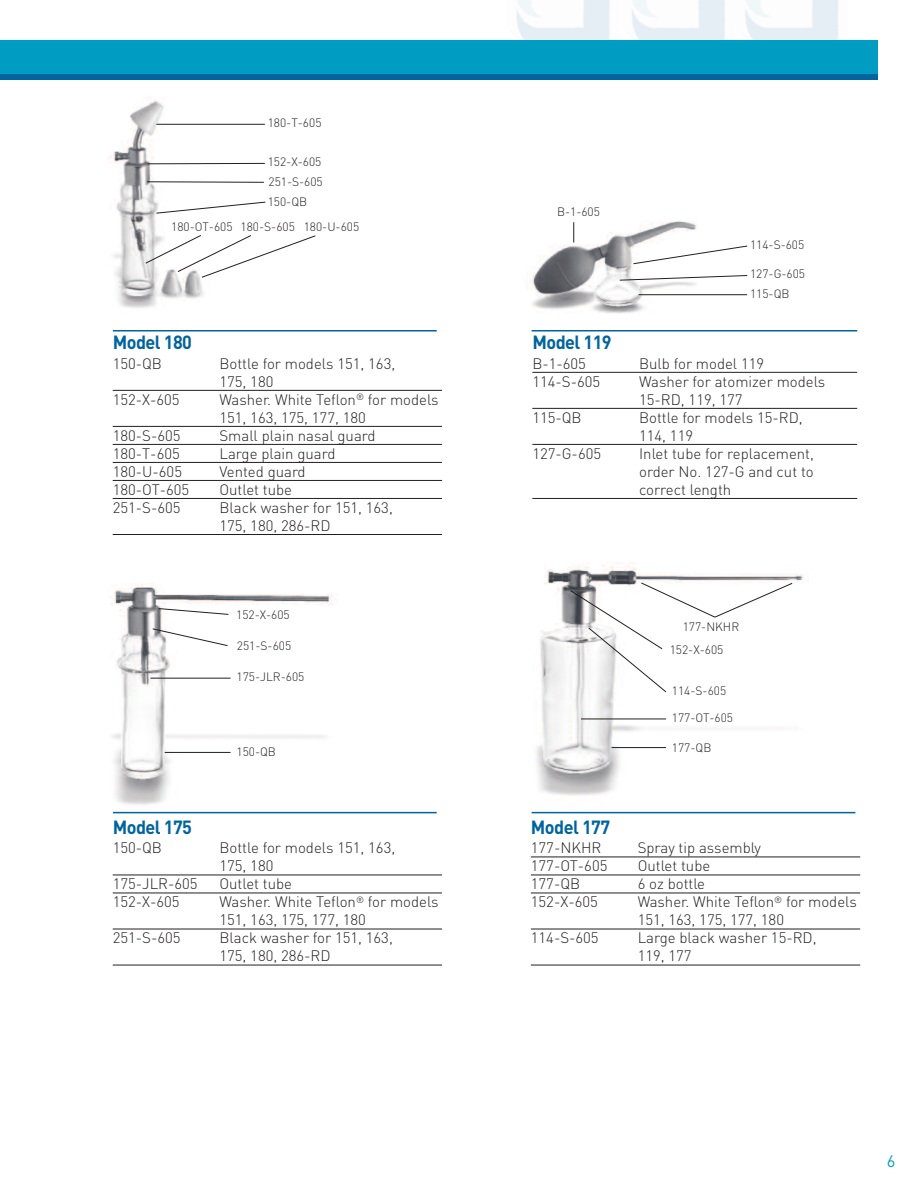
<style>
.page{position:relative;width:918px;height:1188px;background:#fff}
.page>*{position:absolute;margin:0;border:0;box-sizing:border-box;transform-origin:0 0}
.t1{font:700 18.9px "DIN";letter-spacing:-.03em;color:#00649e;scale:.95 1}
.t2{font:16.5px "DIN";color:#009cc2}
.t3{font:300 15px/18px "DIN";color:#231f20}
.t4{font:300 12px "DIN";color:#231f20}
</style>
<div class="page">
<img style="left:745px;top:0;width:94px;height:40px">
<img style="left:632px;top:0;width:93px;height:40px">
<img style="left:516px;top:0;width:94px;height:40px">
<div style="left:0;top:46px;width:878px;height:34px;background:#00649e"></div>
<div style="left:0;top:40px;width:878px;height:34px;background:#009cc2"></div>
<img style="left:108px;top:100px;width:129px;height:208px">
<img style="left:527px;top:221px;width:182px;height:93px">
<img style="left:111px;top:584px;width:254px;height:230px">
<img style="left:536px;top:563px;width:273px;height:233px">
<hr style="left:113px;top:390px;width:329px;height:1px;background:#231f20">
<hr style="left:113px;top:426px;width:329px;height:1px;background:#231f20">
<hr style="left:113px;top:444px;width:329px;height:1px;background:#231f20">
<hr style="left:113px;top:462px;width:329px;height:1px;background:#231f20">
<hr style="left:113px;top:480px;width:329px;height:1px;background:#231f20">
<hr style="left:113px;top:498px;width:329px;height:1px;background:#231f20">
<hr style="left:113px;top:534px;width:329px;height:1px;background:#231f20">
<hr style="left:532px;top:372px;width:325px;height:1px;background:#231f20">
<hr style="left:532px;top:408px;width:325px;height:1px;background:#231f20">
<hr style="left:532px;top:444px;width:325px;height:1px;background:#231f20">
<hr style="left:532px;top:498px;width:325px;height:1px;background:#231f20">
<hr style="left:113px;top:875px;width:329px;height:1px;background:#231f20">
<hr style="left:113px;top:893px;width:329px;height:1px;background:#231f20">
<hr style="left:113px;top:929px;width:329px;height:1px;background:#231f20">
<hr style="left:113px;top:965px;width:329px;height:1px;background:#231f20">
<hr style="left:531px;top:857px;width:329px;height:1px;background:#231f20">
<hr style="left:531px;top:875px;width:329px;height:1px;background:#231f20">
<hr style="left:531px;top:893px;width:329px;height:1px;background:#231f20">
<hr style="left:531px;top:929px;width:329px;height:1px;background:#231f20">
<hr style="left:531px;top:965px;width:329px;height:1px;background:#231f20">
<hr style="left:113px;top:330px;width:324px;height:2px;background:#00649e">
<hr style="left:532px;top:330px;width:325px;height:2px;background:#00649e">
<hr style="left:113px;top:812px;width:324px;height:1px;background:#00649e">
<hr style="left:532px;top:812px;width:323px;height:1px;background:#00649e">
<hr style="left:612px;top:747px;width:54px;height:1px;background:#231f20">
<hr style="left:581px;top:719px;width:85px;height:1px;background:#231f20">
<hr style="left:165px;top:752px;width:66px;height:1px;background:#231f20">
<hr style="left:150px;top:678px;width:81px;height:1px;background:#231f20">
<svg style="left:145px;top:234px;width:171px;height:44px"></svg>
<svg style="left:156px;top:201px;width:110px;height:13px"></svg>
<hr style="left:148px;top:163px;width:117px;height:1px;background:#231f20">
<hr style="left:156px;top:124px;width:109px;height:1px;background:#231f20">
<hr style="left:639px;top:294px;width:108px;height:1px;background:#231f20">
<svg style="left:619px;top:275px;width:129px;height:6px"></svg>
<svg style="left:633px;top:245px;width:115px;height:20px"></svg>
<svg style="left:573px;top:222px;width:1px;height:21px"></svg>
<svg style="left:146px;top:181px;width:118px;height:2px"></svg>
<svg style="left:158px;top:608px;width:71px;height:7px"></svg>
<svg style="left:152px;top:628px;width:76px;height:19px"></svg>
<svg style="left:570px;top:582px;width:223px;height:111px"></svg>
<p class="t4" style="left:268px;top:116px;width:55px">180-T-605</p>
<p class="t4" style="left:268px;top:155px;width:55px">152-X-605</p>
<p class="t4" style="left:268px;top:174px;width:56px">251-S-605</p>
<p class="t4" style="left:268px;top:194px;width:41px">150-QB</p>
<p class="t4" style="left:171px;top:219px;width:189px">180-OT-605 180-S-605 180-U-605</p>
<p class="t1" style="left:113px;top:331px;width:85px">Model 180</p>
<p class="t3" style="left:113px;top:354px;width:51px">150-QB</p>
<p class="t3" style="left:220px;top:354px;width:177px">Bottle for models 151, 163,<br>175, 180</p>
<p class="t3" style="left:113px;top:390px;width:68px">152-X-605</p>
<p class="t3" style="left:220px;top:390px;width:221px">Washer. White Teflon<sup>®</sup> for models<br>151, 163, 175, 177, 180</p>
<p class="t3" style="left:113px;top:426px;width:69px">180-S-605</p>
<p class="t3" style="left:220px;top:426px;width:158px">Small plain nasal guard</p>
<p class="t3" style="left:113px;top:444px;width:69px">180-T-605</p>
<p class="t3" style="left:220px;top:444px;width:118px">Large plain guard</p>
<p class="t3" style="left:113px;top:462px;width:71px">180-U-605</p>
<p class="t3" style="left:220px;top:462px;width:88px">Vented guard</p>
<p class="t3" style="left:113px;top:480px;width:78px">180-OT-605</p>
<p class="t3" style="left:220px;top:480px;width:74px">Outlet tube</p>
<p class="t3" style="left:113px;top:498px;width:69px">251-S-605</p>
<p class="t3" style="left:220px;top:498px;width:175px">Black washer for 151, 163,<br>175, 180, 286-RD</p>
<p class="t4" style="left:557px;top:204px;width:44px">B-1-605</p>
<p class="t4" style="left:750px;top:238px;width:56px">114-S-605</p>
<p class="t4" style="left:750px;top:267px;width:57px">127-G-605</p>
<p class="t4" style="left:750px;top:286px;width:41px">115-QB</p>
<p class="t1" style="left:532px;top:331px;width:85px">Model 119</p>
<p class="t3" style="left:532px;top:354px;width:55px">B-1-605</p>
<p class="t3" style="left:639px;top:354px;width:127px">Bulb for model 119</p>
<p class="t3" style="left:532px;top:372px;width:69px">114-S-605</p>
<p class="t3" style="left:639px;top:372px;width:188px">Washer for atomizer models<br>15-RD, 119, 177</p>
<p class="t3" style="left:532px;top:408px;width:51px">115-QB</p>
<p class="t3" style="left:639px;top:408px;width:165px">Bottle for models 15-RD,<br>114, 119</p>
<p class="t3" style="left:532px;top:444px;width:70px">127-G-605</p>
<p class="t3" style="left:639px;top:444px;width:176px;text-align:justify">Inlet tube for replacement, order No. 127-G and cut to correct length</p>
<p class="t4" style="left:236px;top:608px;width:55px">152-X-605</p>
<p class="t4" style="left:237px;top:638px;width:56px">251-S-605</p>
<p class="t4" style="left:670px;top:642px;width:55px">152-X-605</p>
<p class="t4" style="left:683px;top:620px;width:58px">177-NKHR</p>
<p class="t4" style="left:236px;top:669px;width:69px">175-JLR-605</p>
<p class="t4" style="left:236px;top:745px;width:41px">150-QB</p>
<p class="t1" style="left:113px;top:816px;width:85px">Model 175</p>
<p class="t3" style="left:113px;top:838px;width:51px">150-QB</p>
<p class="t3" style="left:220px;top:838px;width:177px">Bottle for models 151, 163,<br>175, 180</p>
<p class="t3" style="left:113px;top:874px;width:86px">175-JLR-605</p>
<p class="t3" style="left:220px;top:874px;width:74px">Outlet tube</p>
<p class="t3" style="left:113px;top:892px;width:68px">152-X-605</p>
<p class="t3" style="left:220px;top:892px;width:221px">Washer. White Teflon<sup>®</sup> for models<br>151, 163, 175, 177, 180</p>
<p class="t3" style="left:113px;top:928px;width:69px">251-S-605</p>
<p class="t3" style="left:220px;top:928px;width:175px">Black washer for 151, 163,<br>175, 180, 286-RD</p>
<p class="t4" style="left:672px;top:683px;width:56px">114-S-605</p>
<p class="t4" style="left:672px;top:710px;width:63px">177-OT-605</p>
<p class="t4" style="left:672px;top:740px;width:41px">177-QB</p>
<p class="t1" style="left:531px;top:816px;width:85px">Model 177</p>
<p class="t3" style="left:531px;top:838px;width:72px">177-NKHR</p>
<p class="t3" style="left:638px;top:838px;width:125px">Spray tip assembly</p>
<p class="t3" style="left:531px;top:856px;width:78px">177-OT-605</p>
<p class="t3" style="left:638px;top:856px;width:74px">Outlet tube</p>
<p class="t3" style="left:531px;top:874px;width:51px">177-QB</p>
<p class="t3" style="left:638px;top:874px;width:69px">6 oz bottle</p>
<p class="t3" style="left:531px;top:892px;width:68px">152-X-605</p>
<p class="t3" style="left:638px;top:892px;width:221px">Washer. White Teflon<sup>®</sup> for models<br>151, 163, 175, 177, 180</p>
<p class="t3" style="left:531px;top:928px;width:69px">114-S-605</p>
<p class="t3" style="left:638px;top:928px;width:180px">Large black washer 15-RD,<br>119, 177</p>
<p class="t2" style="left:887px;top:1151px;width:10px">6</p>
</div>
